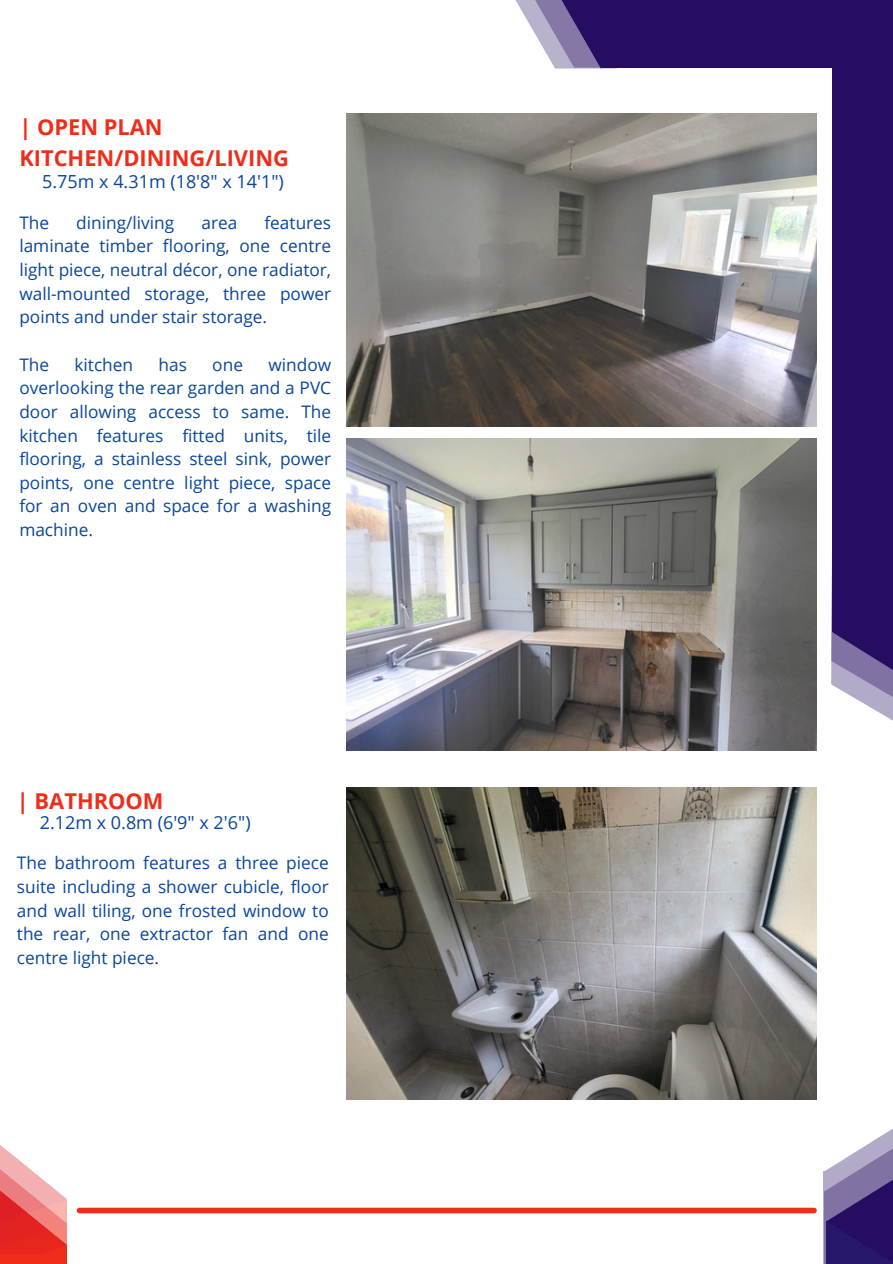
<style>
.page{position:relative;width:893px;height:1264px;background:#fff}
.page>*{position:absolute;margin:0;border:0;box-sizing:border-box;transform-origin:0 0}
.t1{font:700 21.9px/30.3px "Open Sans";color:#ef2d19}
.t2{font:18px "Open Sans";color:#08459d}
.t3{font:17.25px/23.7px "Open Sans";color:#08459d;text-align:justify}
</style>
<div class="page">
<svg style="left:515px;top:0;width:13px;height:21px"></svg>
<svg style="left:528px;top:0;width:27px;height:68px;fill:#b9b2cd"></svg>
<div style="left:602px;top:0;width:290px;height:68px;background:#250e62"></div>
<svg style="left:831px;top:559px;width:61px;height:161px"></svg>
<div style="left:832px;top:0;width:60px;height:631px;background:#250e62"></div>
<svg style="left:832px;top:631px;width:60px;height:60px"></svg>
<svg style="left:555px;top:0;width:62px;height:69px"></svg>
<svg style="left:823px;top:1129px;width:69px;height:134px"></svg>
<svg style="left:0;top:1145px;width:67px;height:118px"></svg>
<div style="left:79px;top:1207px;width:735px;height:6px;background:#ef2d19"></div>
<img style="left:346px;top:114px;width:470px;height:312px">
<img style="left:346px;top:787px;width:470px;height:312px">
<img style="left:346px;top:438px;width:470px;height:312px">
<p class="t1" style="left:19px;top:112px;width:271px">| OPEN PLAN<br>KITCHEN/DINING/LIVING</p>
<p class="t2" style="left:42px;top:168px;width:243px">5.75m x 4.31m (18'8" x 14'1")</p>
<p class="t3" style="left:19px;top:210px;width:313px;text-indent:245px">features laminate timber flooring, one centre light piece, neutral décor, one radiator, wall-mounted storage, three power points and under stair storage.</p>
<p class="t3" style="left:19px;top:352px;width:31px">The</p>
<p class="t3" style="left:75px;top:352px;width:60px">kitchen</p>
<p class="t3" style="left:158px;top:352px;width:30px">has</p>
<p class="t3" style="left:212px;top:352px;width:32px">one</p>
<p class="t3" style="left:19px;top:210px;width:31px">The</p>
<p class="t3" style="left:76px;top:210px;width:99px">dining/living</p>
<p class="t3" style="left:201px;top:210px;width:37px">area</p>
<p class="t3" style="left:19px;top:352px;width:313px;text-indent:249px">window overlooking the rear garden and a PVC door allowing access to same. The kitchen features fitted units, tile flooring, a stainless steel sink, power points, one centre light piece, space for an oven and space for a washing machine.</p>
<p class="t1" style="left:17px;top:784px;width:148px">| BATHROOM</p>
<p class="t2" style="left:40px;top:809px;width:212px">2.12m x 0.8m (6'9" x 2'6")</p>
<p class="t3" style="left:17px;top:850px;width:313px">The bathroom features a three piece suite including a shower cubicle, floor and wall tiling, one frosted window to the rear, one extractor fan and one centre light piece.</p>
</div>
